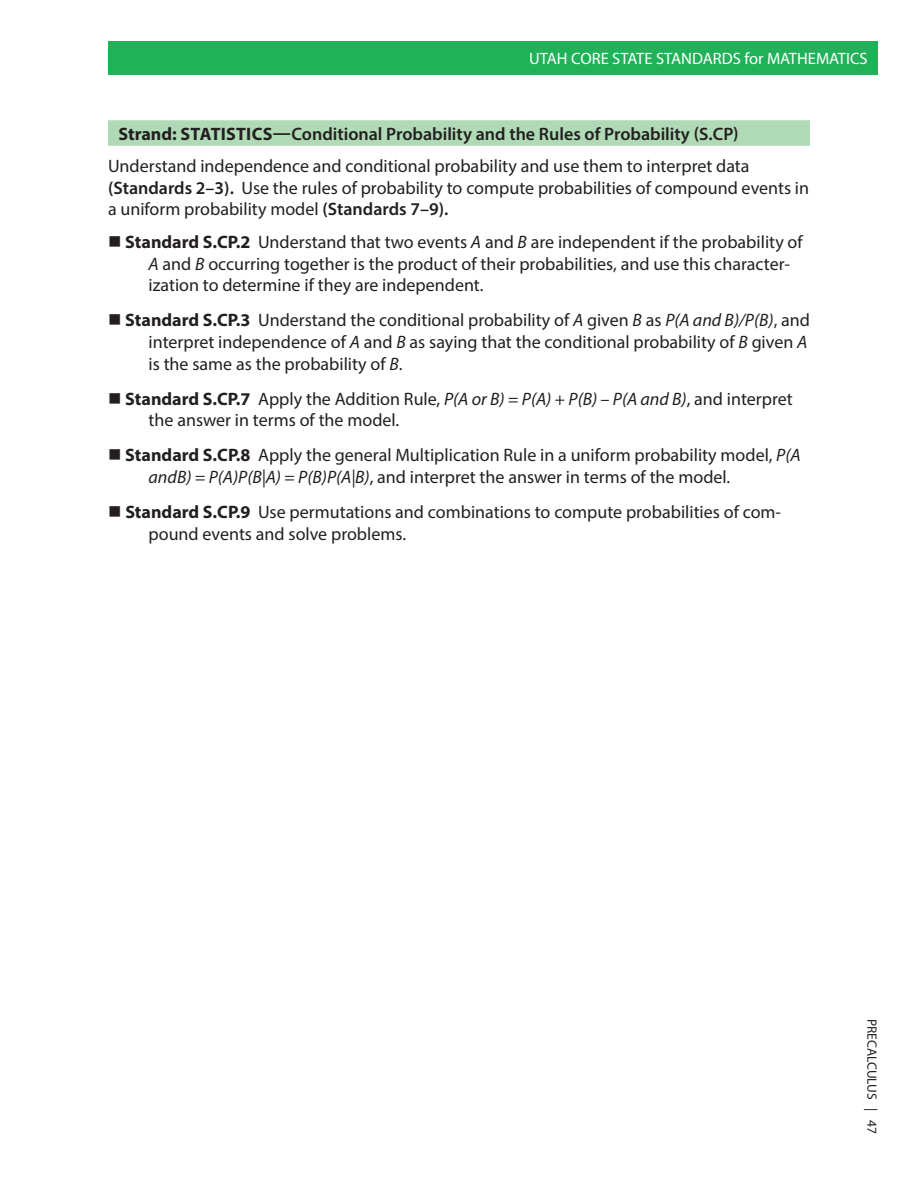
<style>
.page{position:relative;width:918px;height:1188px;background:#fff}
.page>*{position:absolute;margin:0;border:0;box-sizing:border-box;transform-origin:0 0}
.t1{font:18px/21.6px "Myriad Pro";color:#231f20}
.t2{font:16.5px "Myriad Pro";color:#fff}
.t3{font:13.5px "Myriad Pro";color:#231f20}
.s1{font-weight:700}
.s2{font-weight:600}
.s3{font-style:italic}
</style>
<div class="page">
<div style="left:108px;top:41px;width:770px;height:34px;background:#21b259"></div>
<div style="left:108px;top:120px;width:702px;height:26px;background:#afdab5"></div>
<p class="t2" style="left:529px;top:48px;width:340px">UTAH CORE STATE STANDARDS for MATHEMATICS</p>
<p class="t1" style="left:108px;top:117px;width:643px;line-height:32.7px;text-align:center"><span class="s1">Strand: STATISTICS—</span><span class="s2">Conditional Probability and the Rules of Probability (S.CP)<br></span>Understand independence and conditional probability and use them to interpret data</p>
<p class="t1" style="left:108px;top:177px;width:703px"><span class="s2">(Standards 2–3).</span> Use the rules of probability to compute probabilities of compound events in a uniform probability model <span class="s2">(Standards 7–9).</span></p>
<p class="t1" style="left:149px;top:231px;width:656px;text-indent:-23px"><span class="s1">Standard S.CP.2</span> Understand that two events <span class="s3">A</span> and <span class="s3">B</span> are independent if the probability of<br><span class="s3">A</span> and <span class="s3">B</span> occurring together is the product of their probabilities, and use this character&shy;ization to determine if they are independent.</p>
<p class="t1" style="left:149px;top:309px;width:663px;text-indent:-23px"><span class="s1">Standard S.CP.3</span> Understand the conditional probability of <span class="s3">A</span> given <span class="s3">B</span> as <span class="s3">P(A and B)/P(B)</span>, and interpret independence of <span class="s3">A</span> and <span class="s3">B</span> as saying that the conditional probability of <span class="s3">B</span> given <span class="s3">A </span>is the same as the probability of <span class="s3">B</span>.</p>
<p class="t1" style="left:149px;top:388px;width:646px;text-indent:-23px"><span class="s1">Standard S.CP.7</span> Apply the Addition Rule, <span class="s3">P(A or B) = P(A) + P(B) – P(A and B)</span>, and interpret the answer in terms of the model.</p>
<p class="t1" style="left:149px;top:444px;width:654px;text-indent:-23px"><span class="s1">Standard S.CP.8</span> Apply the general Multiplication Rule in a uniform probability model, <span class="s3">P(A andB) = P(A)P(B|A) = P(B)P(A|B)</span>, and interpret the answer in terms of the model.</p>
<p class="t1" style="left:149px;top:501px;width:634px;text-indent:-23px"><span class="s1">Standard S.CP.9</span> Use permutations and combinations to compute probabilities of com&shy;pound events and solve problems.</p>
<p class="t3" style="left:880px;top:1019px;width:117px;rotate:90deg">PRECALCULUS | 47</p>
</div>
